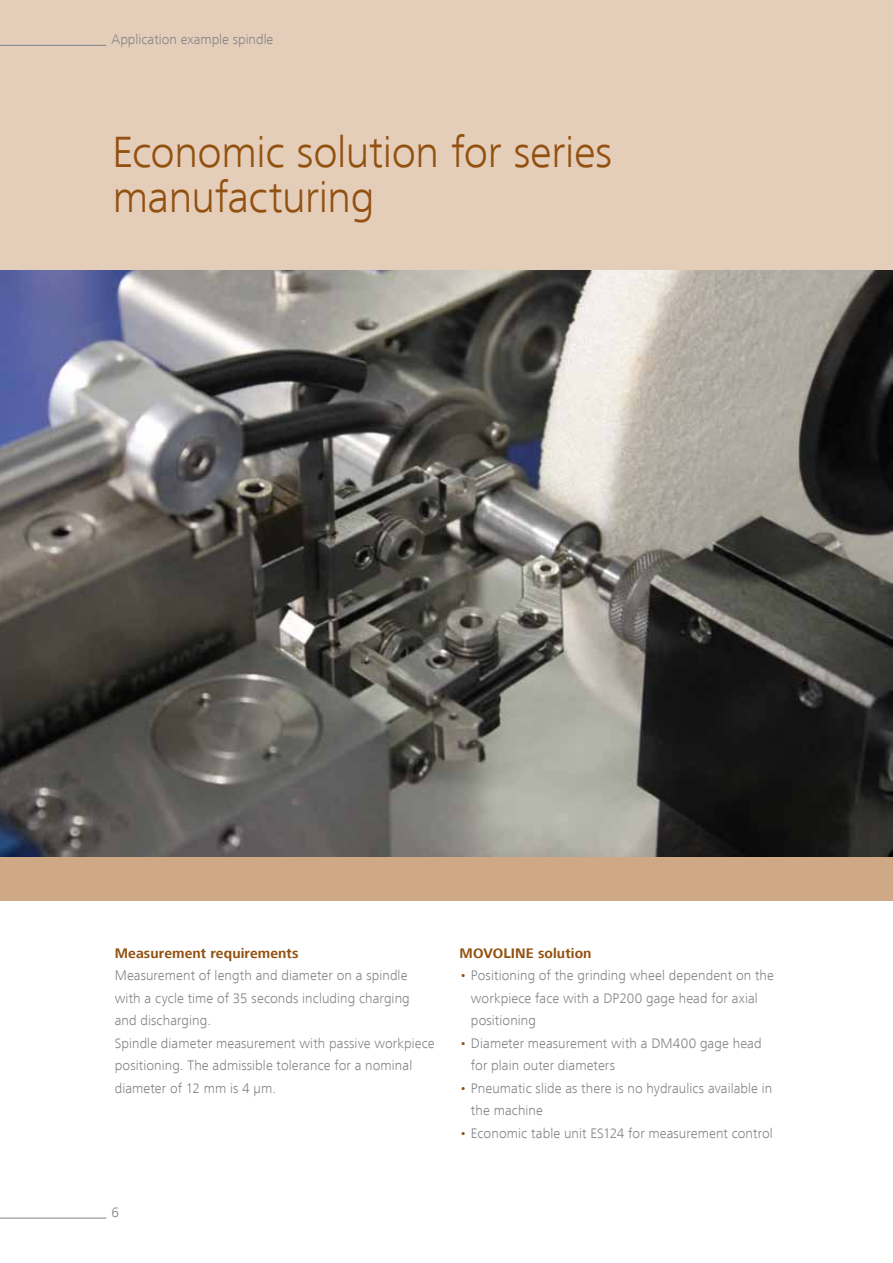
<style>
.page{position:relative;width:893px;height:1263px;background:#fff}
.page>*{position:absolute;margin:0;border:0;box-sizing:border-box;transform-origin:0 0}
.t1{font:300 45px/45px "Frutiger Next LT";letter-spacing:-.01em;color:#935110}
.t2{font:300 14.25px/22.5px "Frutiger Next LT";letter-spacing:.005em;color:#808285}
.t3{font:700 14.25px "Frutiger Next LT";letter-spacing:.005em;color:#935110}
.s1{color:#935110}
</style>
<div class="page">
<div style="left:0;top:0;width:893px;height:308px;background:#e4ceba"></div>
<div style="left:0;top:857px;width:893px;height:43px;background:#cfa986"></div>
<hr style="left:0;top:1218px;width:106px;height:1px;background:#808285">
<hr style="left:0;top:45px;width:106px;height:1px;background:#808285">
<img style="left:0;top:270px;width:893px;height:587px">
<p class="t2" style="left:112px;top:28px;width:163px">Application example spindle</p>
<h1 class="t1" style="left:112px;top:130px;width:501px">Economic solution for series manufacturing</h1>
<p class="t3" style="left:115px;top:945px;width:185px">Measurement requirements</p>
<p class="t2" style="left:115px;top:964px;width:321px">Measurement of length and diameter on a spindle with a cycle time of 35 seconds including charging and discharging.<br>Spindle diameter measurement with passive workpiece positioning. The admissible tolerance for a nominal diameter of 12 mm is 4 μm.</p>
<p class="t3" style="left:460px;top:945px;width:24px">MOVOLINE</p>
<p class="t3" style="left:538px;top:945px;width:55px">solution</p>
<p class="t2" style="left:471px;top:964px;width:305px;text-indent:-11px"><span class="s1">•</span> Positioning of the grinding wheel dependent on the workpiece face with a DP200 gage head for axial positioning</p>
<p class="t2" style="left:471px;top:1032px;width:292px;text-indent:-11px"><span class="s1">•</span> Diameter measurement with a DM400 gage head for plain outer diameters</p>
<p class="t2" style="left:471px;top:1077px;width:303px;text-indent:-11px"><span class="s1">•</span> Pneumatic slide as there is no hydraulics available in the machine</p>
<p class="t2" style="left:460px;top:1122px;width:315px"><span class="s1">•</span> Economic table unit ES124 for measurement control</p>
<p class="t2" style="left:112px;top:1201px;width:9px">6</p>
</div>
